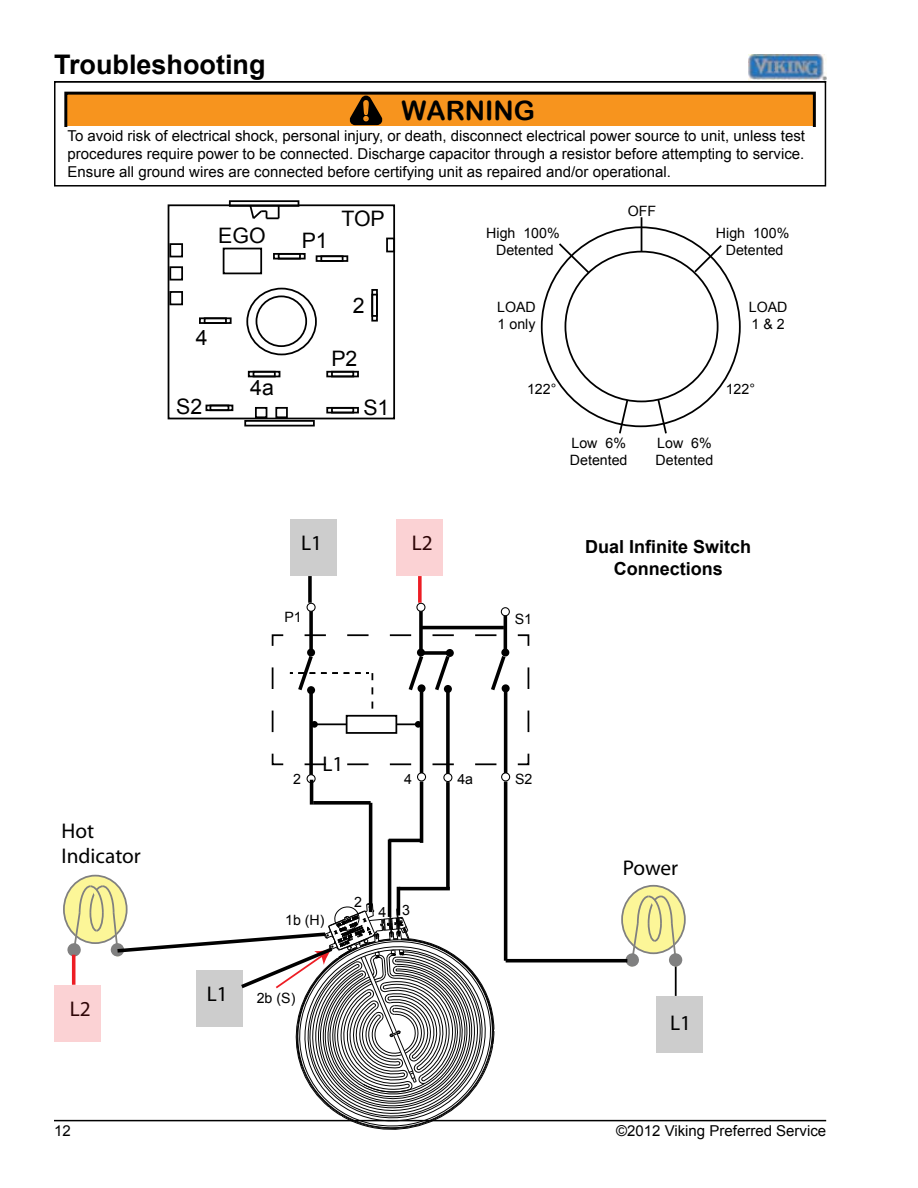
<style>
.page{position:relative;width:918px;height:1188px;background:#fff}
.page>*{position:absolute;margin:0;border:0;box-sizing:border-box;transform-origin:0 0}
.t1{font:700 27px "Arial";color:#000}
.t2{font:26.7px "Arial Rounded MT Bold";color:#000}
.t3{font:21.3px/25.7px "Myriad Pro";color:#000}
.t4{font:21.3px "Arial";color:#000}
.t5{font:700 18px/21.6px "Arial";color:#000;text-align:center}
.t6{font:15px/18px "Arial";color:#000;text-align:justify}
.t7{font:14.25px/17.1px "Arial";color:#000}
.s1{color:#f7941e}
</style>
<div class="page">
<div style="left:54px;top:81px;width:772px;height:106px;border:2px solid #000"></div>
<svg style="left:64px;top:91px;width:752px;height:35px;background:#db851e"></svg>
<hr style="left:54px;top:81px;width:772px;height:1px;background:#000">
<hr style="left:54px;top:1120px;width:772px;height:1px;background:#000">
<img style="left:748px;top:55px;width:78px;height:26px">
<div style="left:168px;top:204px;width:227px;height:215px;border:2px solid #000"></div>
<div style="left:386px;top:238px;width:9px;height:14px;border:2px solid #000"></div>
<div style="left:371px;top:289px;width:7px;height:33px;border:2px solid #000"></div>
<div style="left:371px;top:294px;width:7px;height:23px;border:2px solid #000"></div>
<div style="left:316px;top:255px;width:32px;height:7px;border:2px solid #000"></div>
<div style="left:320px;top:255px;width:24px;height:7px;border:2px solid #000"></div>
<div style="left:206px;top:405px;width:27px;height:6px;border:2px solid #000"></div>
<div style="left:210px;top:405px;width:19px;height:6px;border:2px solid #000"></div>
<div style="left:326px;top:407px;width:33px;height:6px;border:2px solid #000"></div>
<div style="left:331px;top:407px;width:23px;height:6px;border:2px solid #000"></div>
<div style="left:248px;top:371px;width:32px;height:6px;border:2px solid #000"></div>
<div style="left:253px;top:371px;width:23px;height:6px;border:2px solid #000"></div>
<div style="left:326px;top:371px;width:33px;height:6px;border:2px solid #000"></div>
<div style="left:331px;top:371px;width:23px;height:6px;border:2px solid #000"></div>
<div style="left:273px;top:253px;width:33px;height:6px;border:2px solid #000"></div>
<div style="left:278px;top:253px;width:23px;height:6px;border:2px solid #000"></div>
<div style="left:199px;top:317px;width:33px;height:7px;border:2px solid #000"></div>
<div style="left:204px;top:317px;width:23px;height:7px;border:2px solid #000"></div>
<div style="left:256px;top:296px;width:51px;height:51px;border:2px solid #000;border-radius:50%"></div>
<div style="left:246px;top:288px;width:71px;height:67px;border:2px solid #000;border-radius:50%"></div>
<div style="left:223px;top:248px;width:39px;height:26px;border:2px solid #000"></div>
<div style="left:169px;top:243px;width:14px;height:14px;border:2px solid #000"></div>
<div style="left:169px;top:266px;width:14px;height:15px;border:2px solid #000"></div>
<div style="left:169px;top:291px;width:14px;height:14px;border:2px solid #000"></div>
<div style="left:244px;top:420px;width:71px;height:7px;border:2px solid #000"></div>
<div style="left:229px;top:200px;width:70px;height:7px;border:2px solid #000"></div>
<div style="left:255px;top:407px;width:12px;height:11px;border:2px solid #000"></div>
<div style="left:275px;top:407px;width:13px;height:11px;border:2px solid #000"></div>
<svg style="left:248px;top:204px;width:32px;height:16px"></svg>
<svg style="left:309px;top:612px;width:4px;height:21px"></svg>
<svg style="left:307px;top:603px;width:9px;height:9px"></svg>
<hr style="left:504px;top:611px;width:3px;height:42px;background:#000">
<svg style="left:501px;top:607px;width:9px;height:9px"></svg>
<svg style="left:419px;top:612px;width:4px;height:21px"></svg>
<svg style="left:416px;top:603px;width:9px;height:9px"></svg>
<svg style="left:309px;top:732px;width:4px;height:42px"></svg>
<svg style="left:307px;top:774px;width:9px;height:9px"></svg>
<hr style="left:504px;top:688px;width:3px;height:89px;background:#000">
<svg style="left:501px;top:772px;width:9px;height:9px"></svg>
<svg style="left:446px;top:732px;width:4px;height:41px"></svg>
<svg style="left:443px;top:773px;width:9px;height:9px"></svg>
<hr style="left:420px;top:688px;width:3px;height:89px;background:#000">
<svg style="left:417px;top:772px;width:9px;height:9px"></svg>
<svg style="left:517px;top:753px;width:13px;height:13px"></svg>
<svg style="left:304px;top:763px;width:192px;height:2px"></svg>
<svg style="left:271px;top:753px;width:13px;height:13px"></svg>
<svg style="left:517px;top:634px;width:13px;height:12px"></svg>
<svg style="left:528px;top:667px;width:1px;height:66px"></svg>
<div style="left:346px;top:715px;width:51px;height:19px;border:2px solid #000"></div>
<svg style="left:271px;top:633px;width:237px;height:99px"></svg>
<svg style="left:557px;top:241px;width:34px;height:34px"></svg>
<svg style="left:692px;top:243px;width:32px;height:31px"></svg>
<hr style="left:641px;top:217px;width:1px;height:35px;background:#000">
<svg style="left:618px;top:398px;width:12px;height:36px"></svg>
<svg style="left:656px;top:397px;width:12px;height:37px"></svg>
<svg style="left:622px;top:886px;width:63px;height:67px"></svg>
<div style="left:621px;top:885px;width:65px;height:69px;border:2px solid #000;border-radius:50%"></div>
<svg style="left:625px;top:895px;width:53px;height:72px"></svg>
<svg style="left:669px;top:953px;width:14px;height:14px"></svg>
<div style="left:657px;top:996px;width:46px;height:57px;background:#cdcdcd"></div>
<hr style="left:675px;top:967px;width:2px;height:29px;background:#000">
<svg style="left:64px;top:876px;width:63px;height:67px"></svg>
<div style="left:63px;top:875px;width:65px;height:69px;border:2px solid #000;border-radius:50%"></div>
<div style="left:397px;top:519px;width:46px;height:57px;background:#fbd2d4"></div>
<div style="left:55px;top:985px;width:46px;height:57px;background:#fbd2d4"></div>
<div style="left:291px;top:519px;width:46px;height:57px;background:#cdcdcd"></div>
<svg style="left:313px;top:801px;width:58px;height:4px"></svg>
<hr style="left:421px;top:626px;width:83px;height:3px;background:#000">
<hr style="left:504px;top:781px;width:3px;height:180px;background:#000">
<hr style="left:506px;top:959px;width:121px;height:3px;background:#000">
<hr style="left:310px;top:780px;width:3px;height:25px;background:#000">
<svg style="left:418px;top:576px;width:4px;height:27px"></svg>
<svg style="left:308px;top:576px;width:4px;height:27px"></svg>
<hr style="left:369px;top:803px;width:3px;height:109px;background:#000">
<hr style="left:388px;top:839px;width:3px;height:78px;background:#000">
<svg style="left:446px;top:782px;width:4px;height:102px"></svg>
<hr style="left:420px;top:781px;width:3px;height:62px;background:#000">
<hr style="left:389px;top:839px;width:33px;height:3px;background:#000">
<svg style="left:67px;top:884px;width:431px;height:246px"></svg>
<h1 class="t1" style="left:54px;top:46px;width:213px">Troubleshooting</h1>
<h2 class="t2" style="left:362px;top:95px;width:175px"><span class="s1">!</span> WARNING</h2>
<p class="t6" style="left:68px;top:127px;width:739px">To avoid risk of electrical shock, personal injury, or death, disconnect electrical power source to unit, unless test procedures require power to be connected. Discharge capacitor through a resistor before attempting to service.<br>Ensure all ground wires are connected before certifying unit as repaired and/or operational.</p>
<h3 class="t4" style="left:218px;top:222px;width:49px">EGO</h3>
<h3 class="t4" style="left:302px;top:227px;width:28px">P1</h3>
<h3 class="t4" style="left:341px;top:205px;width:45px">TOP</h3>
<h3 class="t4" style="left:196px;top:323px;width:13px">4</h3>
<h3 class="t4" style="left:176px;top:392px;width:28px">S2</h3>
<h3 class="t4" style="left:250px;top:373px;width:25px">4a</h3>
<h3 class="t4" style="left:353px;top:292px;width:13px">2</h3>
<h3 class="t4" style="left:331px;top:344px;width:28px">P2</h3>
<h3 class="t4" style="left:363px;top:394px;width:28px">S1</h3>
<h3 class="t3" style="left:301px;top:530px;width:23px">L1</h3>
<p class="t7" style="left:284px;top:609px;width:19px">P1</p>
<h3 class="t3" style="left:412px;top:530px;width:23px">L2</h3>
<p class="t7" style="left:486px;top:225px;width:75px;text-align:center">High 100%<br>Detented</p>
<p class="t7" style="left:497px;top:299px;width:40px">LOAD<br>1 only</p>
<p class="t7" style="left:628px;top:203px;width:30px">OFF</p>
<p class="t7" style="left:716px;top:225px;width:75px;text-align:center">High 100%<br>Detented</p>
<p class="t7" style="left:749px;top:299px;width:40px">LOAD<br>1 &amp; 2</p>
<p class="t7" style="left:527px;top:380px;width:31px">122°</p>
<p class="t7" style="left:570px;top:435px;width:59px">Low 6%<br>Detented</p>
<p class="t7" style="left:726px;top:380px;width:31px">122°</p>
<p class="t7" style="left:656px;top:435px;width:59px">Low 6%<br>Detented</p>
<p class="t7" style="left:515px;top:611px;width:19px">S1</p>
<p class="t5" style="left:585px;top:537px;width:168px">Dual Infinite Switch<br>Connections</p>
<h3 class="t3" style="left:61px;top:817px;width:81px">Hot<br>Indicator</h3>
<h3 class="t3" style="left:70px;top:996px;width:23px">L2</h3>
<h3 class="t3" style="left:322px;top:750px;width:23px">L1</h3>
<p class="t7" style="left:293px;top:771px;width:9px">2</p>
<p class="t7" style="left:404px;top:771px;width:9px">4</p>
<p class="t7" style="left:457px;top:771px;width:17px">4a</p>
<p class="t7" style="left:515px;top:771px;width:19px">S2</p>
<h3 class="t3" style="left:207px;top:981px;width:23px">L1</h3>
<p class="t7" style="left:285px;top:912px;width:41px">1b (H)</p>
<p class="t7" style="left:257px;top:990px;width:40px">2b (S)</p>
<p class="t7" style="left:354px;top:894px;width:9px">2</p>
<p class="t7" style="left:379px;top:902px;width:33px">4 3</p>
<h3 class="t3" style="left:623px;top:854px;width:57px">Power</h3>
<h3 class="t3" style="left:670px;top:1010px;width:23px">L1</h3>
<p class="t6" style="left:54px;top:1122px;width:18px">12</p>
<p class="t6" style="left:616px;top:1122px;width:212px">©2012 Viking Preferred Service</p>
</div>
